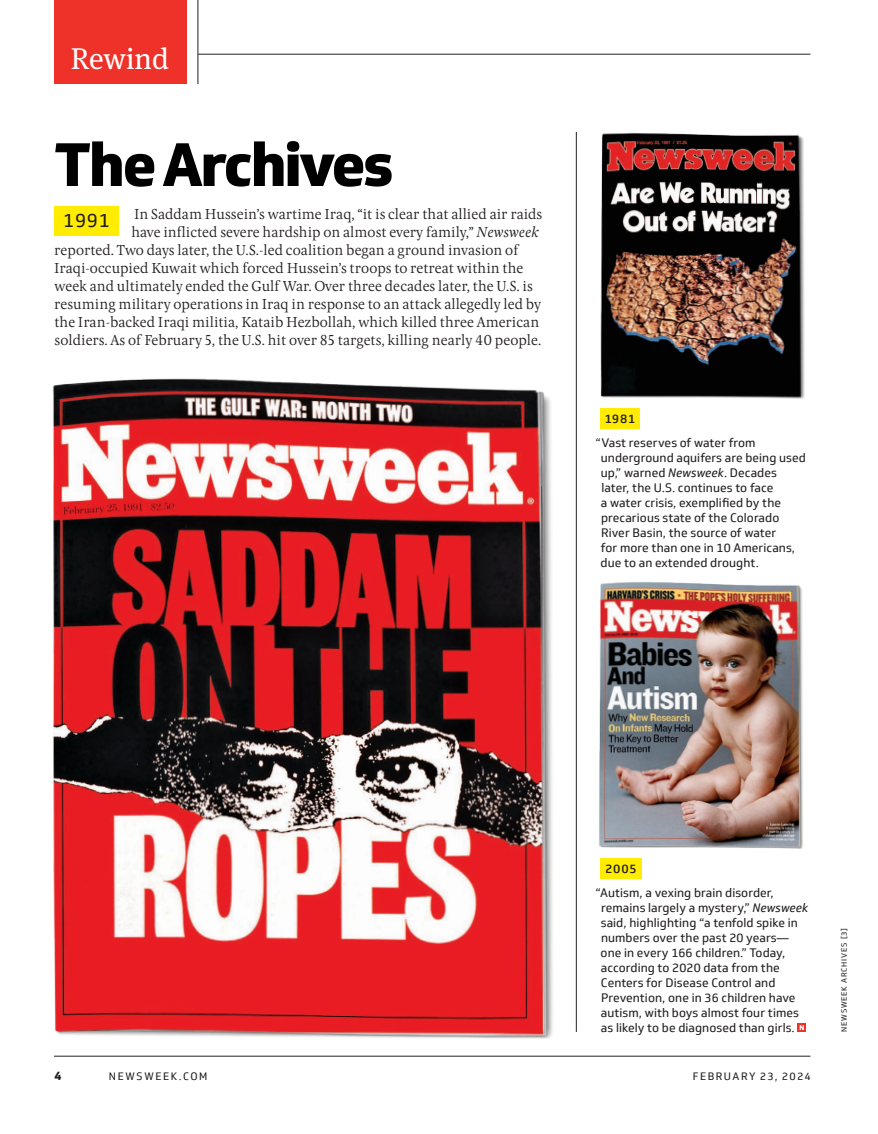
<style>
.page{position:relative;width:878px;height:1134px;background:#fff}
.page>*{position:absolute;margin:0;border:0;box-sizing:border-box;transform-origin:0 0}
.Hed_40_48{font:800 60px "Soleto";letter-spacing:-.05em;color:#000}
.t1{font:30px "Meta Serif Pro";color:#fff}
.Date_Tag_Big{font:18.9px "Soleto";color:#231f20}
.Body_Pona{font:300 15px "Pona";color:#231f20}
.Body_Soleto{font:12px/15px "Soleto";letter-spacing:.005em;color:#231f20}
.t2{font:500 12px "Soleto";letter-spacing:.095em;color:#231f20}
.t3{font:800 12px "Soleto";color:#231f20}
.t4{font:10.5px "Soleto";letter-spacing:.15em;color:#231f20}
.Credit_Gutter{font:7.5px "Soleto";letter-spacing:.1em;color:#231f20}
.s1{font-style:italic}
</style>
<div class="page">
<img style="left:52px;top:351px;width:533px;height:705px">
<img style="left:599px;top:582px;width:204px;height:267px">
<img style="left:600px;top:133px;width:205px;height:266px">
<hr style="left:198px;top:0;width:1px;height:84px;background:#231f20">
<hr style="left:198px;top:54px;width:612px;height:1px;background:#231f20">
<div style="left:54px;top:0;width:132px;height:84px;background:#ee3129"></div>
<hr style="left:54px;top:1056px;width:756px;height:1px;background:#231f20">
<hr style="left:576px;top:132px;width:1px;height:900px;background:#231f20">
<div style="left:600px;top:408px;width:40px;height:21px;background:#ffec00"></div>
<div style="left:54px;top:206px;width:65px;height:30px;background:#ffec00"></div>
<div style="left:600px;top:858px;width:42px;height:21px;background:#ffec00"></div>
<svg style="left:797px;top:1023px;width:9px;height:9px"></svg>
<svg style="left:799px;top:1025px;width:4px;height:5px"></svg>
<p class="t1" style="left:71px;top:37px;width:100px">Rewind</p>
<p class="Hed_40_48" style="left:54px;top:126px;width:341px">The Archives</p>
<p class="Body_Pona" style="left:134px;top:204px;width:410px">In Saddam Hussein’s wartime Iraq, “it is clear that allied air raids</p>
<p class="Body_Pona" style="left:131px;top:222px;width:409px">have inflicted severe hardship on almost every family,” <span class="s1">Newsweek</span></p>
<p class="Body_Pona" style="left:54px;top:240px;width:465px">reported. Two days later, the U.S.-led coalition began a ground invasion of</p>
<p class="Body_Pona" style="left:54px;top:258px;width:470px">Iraqi-occupied Kuwait which forced Hussein’s troops to retreat within the</p>
<p class="Body_Pona" style="left:54px;top:276px;width:480px">week and ultimately ended the Gulf War. Over three decades later, the U.S. is</p>
<p class="Body_Pona" style="left:54px;top:294px;width:488px">resuming military operations in Iraq in response to an attack allegedly led by</p>
<p class="Body_Pona" style="left:54px;top:312px;width:486px">the Iran-backed Iraqi militia, Kataib Hezbollah, which killed three American</p>
<p class="Body_Pona" style="left:55px;top:330px;width:488px">soldiers. As of February 5, the U.S. hit over 85 targets, killing nearly 40 people.</p>
<p class="Date_Tag_Big" style="left:63px;top:209px;width:48px">1991</p>
<p class="t2" style="left:605px;top:411px;width:31px">1981</p>
<p class="Body_Soleto" style="left:600px;top:435px;width:207px;text-indent:-5px">“Vast reserves of water from underground aquifers are being used up,” warned <span class="s1">Newsweek</span>. Decades later, the U.S. continues to face<br>a water crisis, exemplified by the precarious state of the Colorado<br>River Basin, the source of water<br>for more than one in 10 Americans, due to an extended drought.</p>
<p class="t2" style="left:605px;top:861px;width:32px">2005</p>
<p class="Body_Soleto" style="left:600px;top:885px;width:209px;text-indent:-5px">“Autism, a vexing brain disorder, remains largely a mystery,” <span class="s1">Newsweek </span>said, highlighting “a tenfold spike in numbers over the past 20 years— one in every 166 children.” Today, according to 2020 data from the Centers for Disease Control and Prevention, one in 36 children have autism, with boys almost four times as likely to be diagnosed than girls.</p>
<p class="t3" style="left:54px;top:1068px;width:9px">4</p>
<p class="t4" style="left:109px;top:1070px;width:100px">NEWSWEEK.COM</p>
<p class="t4" style="left:692px;top:1070px;width:119px">February 23, 2024</p>
<p class="Credit_Gutter" style="left:839px;top:1032px;width:106px;rotate:-90deg">NEWSWEEK ARCHIVES [3]</p>
</div>
